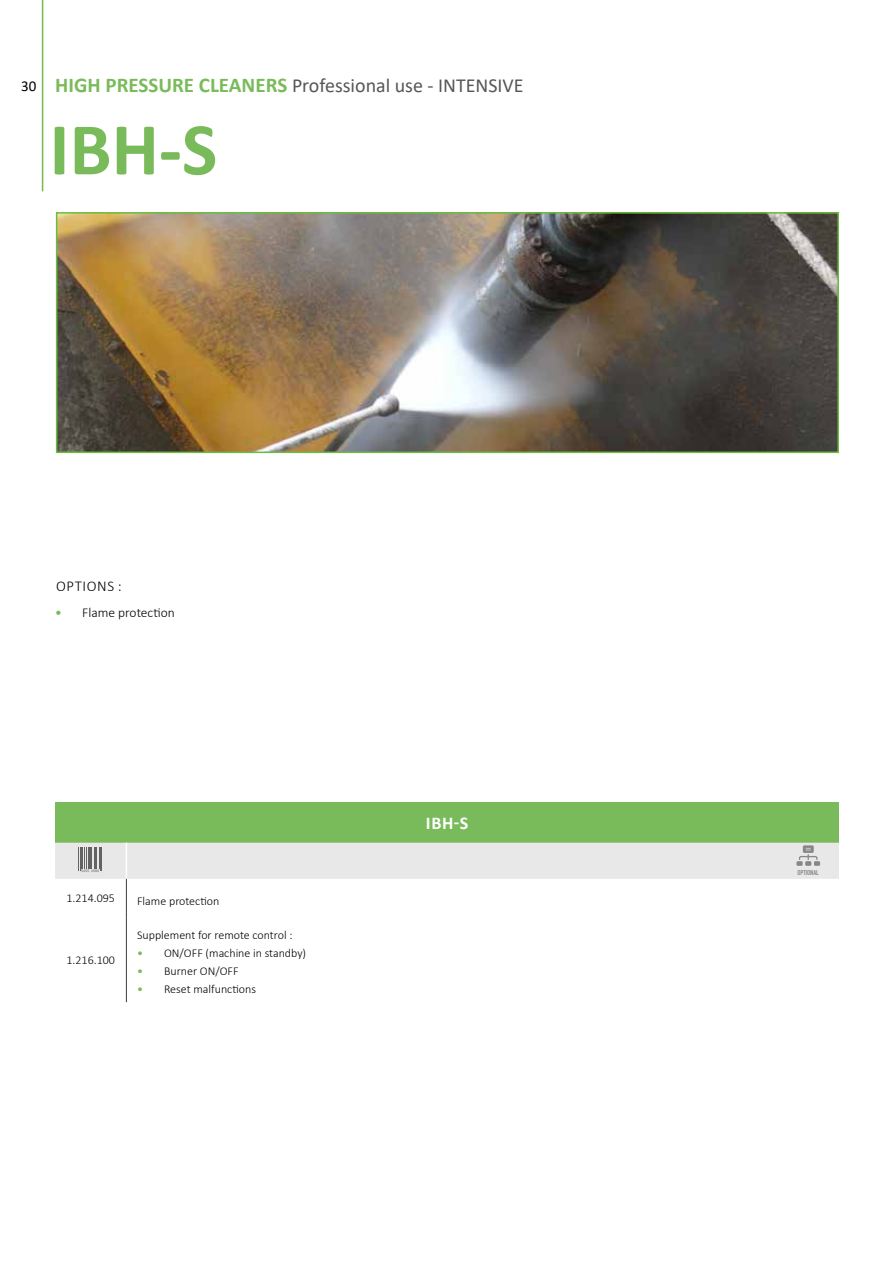
<style>
.page{position:relative;width:893px;height:1263px;background:#fff}
.page>*{position:absolute;margin:0;border:0;box-sizing:border-box;transform-origin:0 0}
.t1{font:700 75px "Calibri";color:#79bb5a}
.t2{font:19.95px "Calibri";color:#575756}
.t3{font:700 18px "Calibri";color:#fff}
.t4{font:300 15px "Calibri";letter-spacing:.04em;color:#000}
.t5{font:300 13.5px "Calibri";color:#000}
.t6{font:300 12px "Calibri";color:#000}
.t7{font:7.05px "DIN Engschrift Std";color:#878787}
.s1{font-size:15px;color:#000}
.s2{font-weight:700;font-size:21px;color:#79bb5a}
.s3{font-weight:400;color:#79bb5a}
</style>
<div class="page">
<img style="left:59px;top:215px;width:777px;height:235px">
<div style="left:56px;top:212px;width:783px;height:241px;border:2px solid #6cbc3f"></div>
<div style="left:55px;top:802px;width:784px;height:41px;background:#79bb5a"></div>
<hr style="left:126px;top:879px;width:1px;height:38px;background:#3c3f3f">
<hr style="left:126px;top:917px;width:1px;height:85px;background:#3c3f3f">
<div style="left:55px;top:843px;width:784px;height:36px;background:#e9e8e8"></div>
<hr style="left:42px;top:0;width:1px;height:191px;background:#75b947">
<h2 class="t2" style="left:21px;top:72px;width:504px"><span class="s1">30</span> <span class="s2">HIGH PRESSURE CLEANERS</span> Professional use - INTENSIVE</h2>
<h1 class="t1" style="left:50px;top:96px;width:169px">IBH-S</h1>
<p class="t4" style="left:56px;top:576px;width:67px">OPTIONS :</p>
<p class="t5" style="left:55px;top:604px;width:121px"><span class="s3">•</span> Flame protection</p>
<p class="t6" style="left:67px;top:891px;width:50px">1.214.095</p>
<p class="t6" style="left:67px;top:953px;width:50px">1.216.100</p>
<p class="t6" style="left:137px;top:893px;width:84px">Flame protection</p>
<p class="t6" style="left:137px;top:928px;width:157px">Supplement for remote control :</p>
<p class="t6" style="left:137px;top:946px;width:171px"><span class="s3">•</span> ON/OFF (machine in standby)</p>
<p class="t6" style="left:137px;top:964px;width:103px"><span class="s3">•</span> Burner ON/OFF</p>
<p class="t6" style="left:137px;top:982px;width:120px"><span class="s3">•</span> Reset malfunctions</p>
<h3 class="t3" style="left:426px;top:810px;width:44px">IBH-S</h3>
<p class="t7" style="left:798px;top:868px;width:23px">OPTIONAL</p>
</div>
